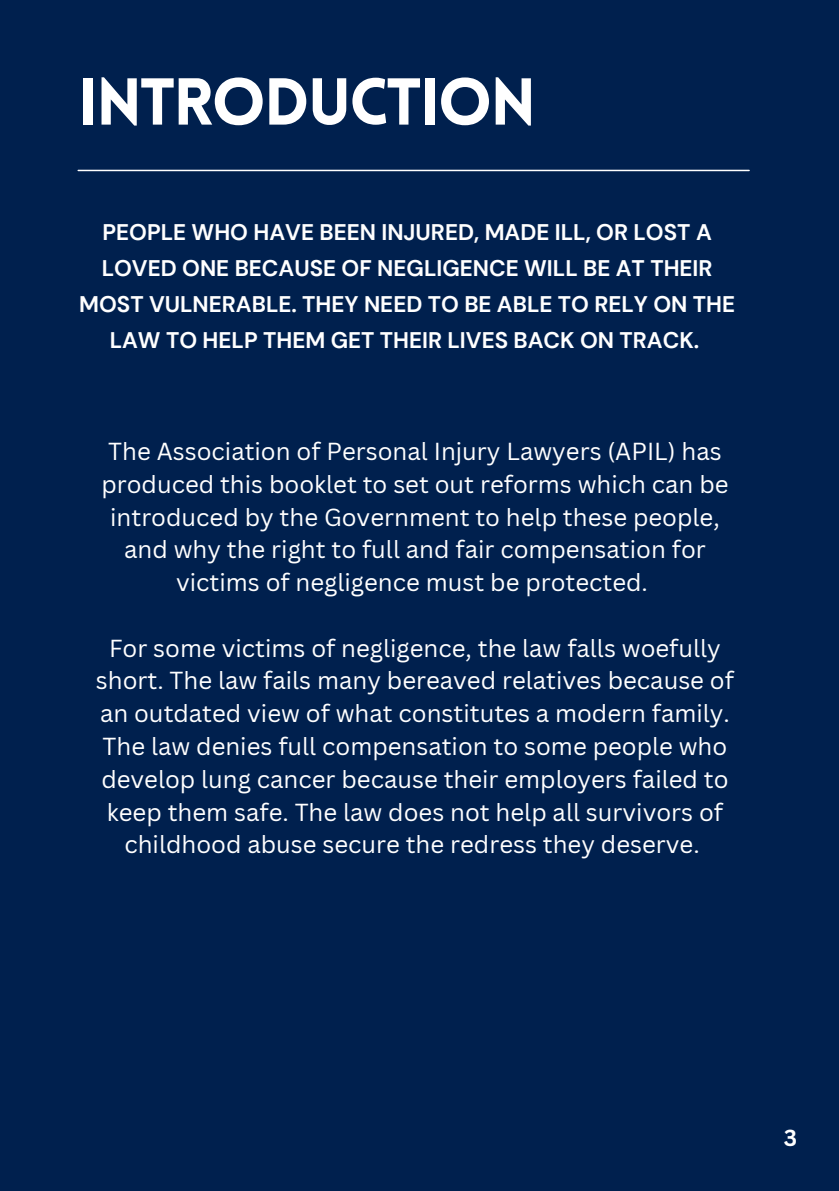
<style>
.page{position:relative;width:839px;height:1191px;background:#fff}
.page>*{position:absolute;margin:0;border:0;box-sizing:border-box;transform-origin:0 0}
.t1{font:900 64.8px "Lovelo";letter-spacing:-.03em;color:#fff}
.t2{font:24px/32.8px "Canva Sans";color:#fff;text-align:center}
.t3{font:700 22.6px/36px "DM Sans";color:#fff;text-align:center}
.t4{font:700 22.6px "Canva Sans";color:#fff}
</style>
<div class="page">
<div style="left:0;top:0;width:838px;height:1191px;background:#00204e"></div>
<hr style="left:78px;top:170px;width:671px;height:1px;background:#fff">
<p class="t1" style="left:79px;top:76px;width:459px">INTRODUCTION</p>
<p class="t3" style="left:79px;top:214px;width:657px">PEOPLE WHO HAVE BEEN INJURED, MADE ILL, OR LOST A LOVED ONE BECAUSE OF NEGLIGENCE WILL BE AT THEIR MOST VULNERABLE. THEY NEED TO BE ABLE TO RELY ON THE LAW TO HELP THEM GET THEIR LIVES BACK ON TRACK.</p>
<p class="t2" style="left:101px;top:434px;width:628px">The Association of Personal Injury Lawyers (APIL) has produced this booklet to set out reforms which can be introduced by the Government to help these people, and why the right to full and fair compensation for victims of negligence must be protected.</p>
<p class="t2" style="left:96px;top:631px;width:639px">For some victims of negligence, the law falls woefully short. The law fails many bereaved relatives because of an outdated view of what constitutes a modern family.<br>The law denies full compensation to some people who develop lung cancer because their employers failed to keep them safe. The law does not help all survivors of childhood abuse secure the redress they deserve.</p>
<p class="t4" style="left:783px;top:1121px;width:15px">3</p>
</div>
